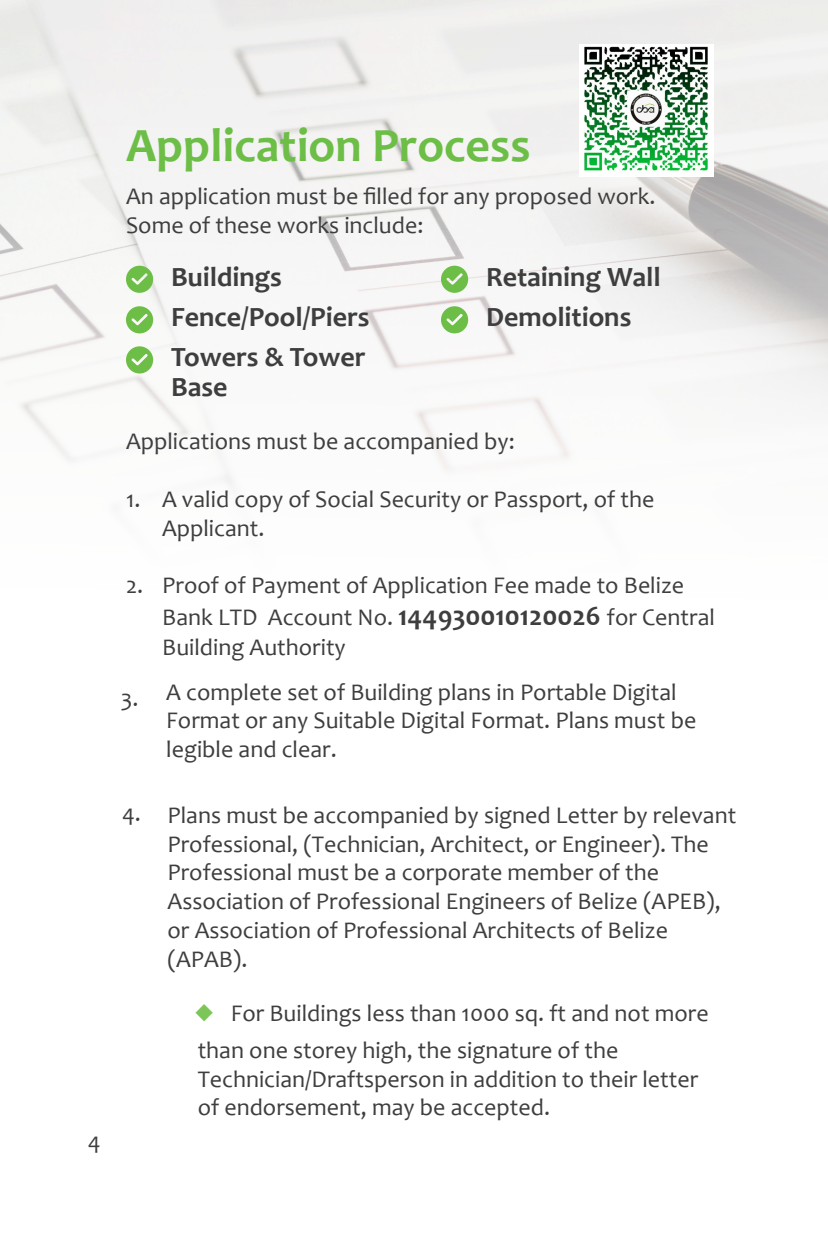
<style>
.page{position:relative;width:828px;height:1260px;background:#fff}
.page>*{position:absolute;margin:0;border:0;box-sizing:border-box;transform-origin:0 0}
.title-green{font:700 48px "Candara";color:#6dbe46}
.text{font:700 28px/30px "Candara";color:#3e3e3f}
.text-2{font:24px/28.8px "Candara";color:#3e3e3f}
.s1{font-weight:700;font-size:28px}
.s2{color:#7cc558}
</style>
<div class="page">
<img style="left:0;top:0;width:828px;height:487px">
<svg style="left:126px;top:266px;width:27px;height:27px"></svg>
<svg style="left:441px;top:266px;width:27px;height:27px"></svg>
<svg style="left:126px;top:306px;width:27px;height:27px"></svg>
<svg style="left:441px;top:306px;width:27px;height:27px"></svg>
<svg style="left:126px;top:346px;width:27px;height:28px"></svg>
<img style="left:580px;top:45px;width:134px;height:132px">
<p class="text-2" style="left:88px;top:1127px;width:14px">4</p>
<p class="title-green" style="left:126px;top:115px;width:406px">Application Process</p>
<p class="text-2" style="left:126px;top:182px;width:531px">An application must be filled for any proposed work.<br>Some of these works include:</p>
<p class="text" style="left:171px;top:262px;width:113px">Buildings</p>
<p class="text" style="left:171px;top:302px;width:200px">Fence/Pool/Piers</p>
<p class="text" style="left:171px;top:342px;width:196px">Towers &amp; Tower<br>Base</p>
<p class="text" style="left:486px;top:262px;width:176px">Retaining Wall</p>
<p class="text" style="left:486px;top:302px;width:147px">Demolitions</p>
<p class="text-2" style="left:126px;top:427px;width:390px">Applications must be accompanied by:</p>
<p class="text-2" style="left:162px;top:485px;width:494px;text-indent:-36px">1. A valid copy of Social Security or Passport, of the<br>Applicant.</p>
<p class="text-2" style="left:162px;top:570px;width:554px;line-height:31.2px;text-indent:-36px">2. Proof of Payment of Application Fee made to Belize<br>Bank LTD Account No. <span class="s1">144930010120026</span> for Central<br>Building Authority</p>
<p class="text-2" style="left:166px;top:678px;width:532px;text-indent:-45px">3. A complete set of Building plans in Portable Digital<br>Format or any Suitable Digital Format. Plans must be legible and clear.</p>
<p class="text-2" style="left:168px;top:801px;width:570px;text-indent:-45px">4. Plans must be accompanied by signed Letter by relevant Professional, (Technician, Architect, or Engineer). The Professional must be a corporate member of the Association of Professional Engineers of Belize (APEB), or Association of Professional Architects of Belize (APAB).</p>
<p class="text-2" style="left:195px;top:995px;width:516px;line-height:36.8px"><span class="s2">◆</span> For Buildings less than 1000 sq. ft and not more than one storey high, the signature of the</p>
<p class="text-2" style="left:198px;top:1064px;width:502px">Technician/Draftsperson in addition to their letter of endorsement, may be accepted.</p>
</div>
